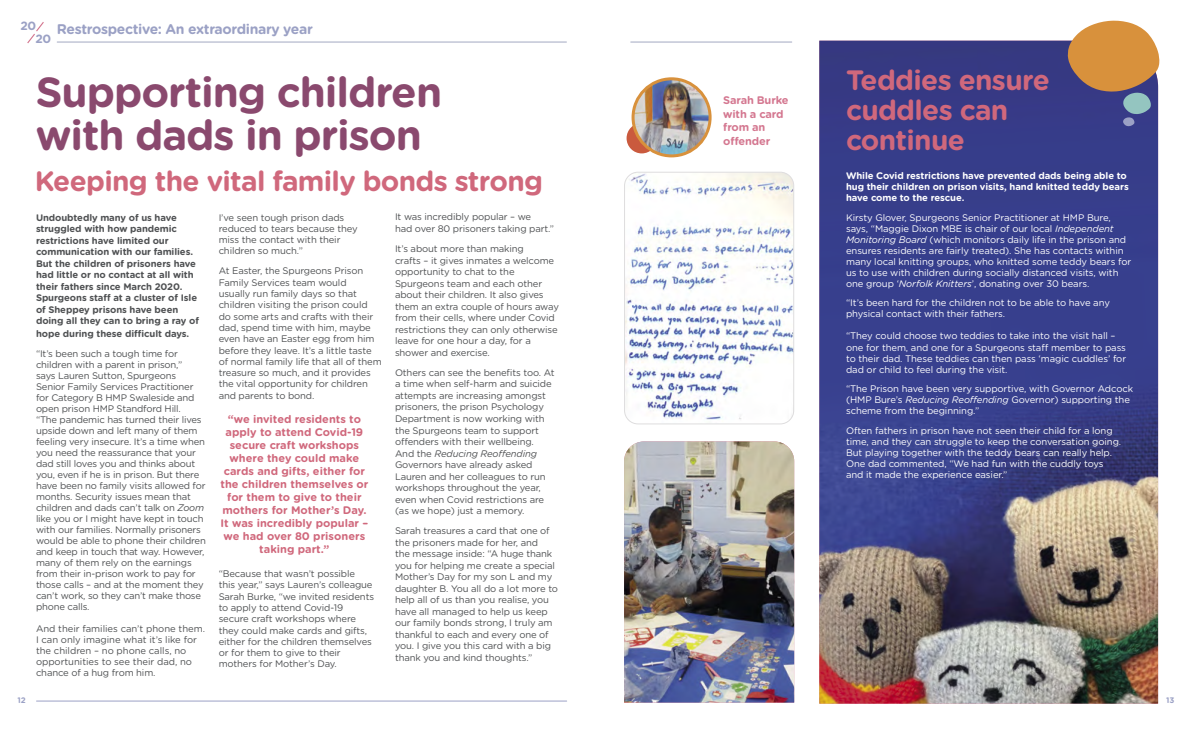
<style>
.page{position:relative;width:1191px;height:738px;background:#fff}
.page>*{position:absolute;margin:0;border:0;box-sizing:border-box;transform-origin:0 0}
.t1{font:700 42px/43px "Gotham Rounded";letter-spacing:-.025em;color:#8a496e}
.t2{font:700 28px/30px "Gotham Rounded";letter-spacing:-.025em;color:#d0687c}
.t3{font:700 14px "Gotham Rounded";letter-spacing:-.025em;color:#9ba1c5}
.t4{font:700 11.9px/13.4px "Gotham Rounded";color:#9ba1c5}
.t5{font:700 11px/13px "Gotham Rounded";color:#d0687c;text-align:center}
.t6{font:700 11px/13.5px "Gotham Rounded";letter-spacing:-.015em;color:#d47790}
.t7{font:9.5px/11.5px "Gotham Rounded";letter-spacing:-.015em;color:#4f5153}
.t8{font:9.5px/11px "Gotham Rounded";letter-spacing:-.01em;color:#fff}
.t9{font:700 9.5px/11.5px "Gotham Rounded";letter-spacing:-.01em;color:#4f5153}
.t10{font:700 9.5px/11px "Gotham Rounded";letter-spacing:-.01em;color:#fff}
.t11{font:700 8px "Gotham Rounded";color:#9ba1c5}
.s1{font-style:italic}
</style>
<div class="page">
<img style="left:819px;top:41px;width:339px;height:662px">
<svg style="left:626px;top:123px;width:31px;height:30px"></svg>
<img style="left:633px;top:79px;width:77px;height:77px;border-radius:38px">
<div style="left:631px;top:77px;width:80px;height:80px;border:3px solid #d8913c;border-radius:50%"></div>
<img style="left:624px;top:173px;width:169px;height:250px">
<div style="left:624px;top:171px;width:170px;height:253px;border:1px solid #deddde;border-radius:13px"></div>
<hr style="left:57px;top:41px;width:509px;height:1px;background:#a3a8c1">
<hr style="left:36px;top:700px;width:530px;height:1px;background:#9ba1c5">
<svg style="left:1067px;top:20px;width:92px;height:106px;background:#9f7d6c"></svg>
<img style="left:624px;top:441px;width:170px;height:261px">
<hr style="left:630px;top:41px;width:161px;height:1px;background:#a3a8c1">
<svg style="left:27px;top:22px;width:17px;height:22px"></svg>
<p class="t4" style="left:35px;top:19px;width:17px;text-indent:-15px">20<br>20</p>
<h3 class="t3" style="left:57px;top:19px;width:257px">Restrospective: An extraordinary year</h3>
<h1 class="t1" style="left:36px;top:69px;width:408px">Supporting children with dads in prison</h1>
<h2 class="t2" style="left:35px;top:165px;width:510px">Keeping the vital family bonds strong</h2>
<p class="t9" style="left:36px;top:211px;width:164px">Undoubtedly many of us have struggled with how pandemic restrictions have limited our communication with our families.<br>But the children of prisoners have had little or no contact at all with their fathers since March 2020.<br>Spurgeons staff at a cluster of Isle of Sheppey prisons have been doing all they can to bring a ray of</p>
<p class="t9" style="left:36px;top:327px;width:155px">hope during these difficult days.</p>
<p class="t7" style="left:36px;top:347px;width:171px;line-height:11px">“It’s been such a tough time for children with a parent in prison,”<br>says Lauren Sutton, Spurgeons Senior Family Services Practitioner for Category B HMP Swaleside and open prison HMP Standford Hill.<br>“The pandemic has turned their lives upside down and left many of them feeling very insecure. It’s a time when you need the reassurance that your dad still loves you and thinks about you, even if he is in prison. But there have been no family visits allowed for months. Security issues mean that children and dads can’t talk on <span class="s1">Zoom </span>like you or I might have kept in touch with our families. Normally prisoners would be able to phone their children and keep in touch that way. However, many of them rely on the earnings from their in-prison work to pay for those calls – and at the moment they can’t work, so they can’t make those phone calls.</p>
<p class="t7" style="left:36px;top:622px;width:170px;line-height:11px">And their families can’t phone them.<br>I can only imagine what it’s like for the children – no phone calls, no opportunities to see their dad, no chance of a hug from him.</p>
<p class="t7" style="left:219px;top:211px;width:141px">I’ve seen tough prison dads reduced to tears because they miss the contact with their children so much.”</p>
<p class="t7" style="left:219px;top:265px;width:165px">At Easter, the Spurgeons Prison<br>Family Services team would<br>usually run family days so that children visiting the prison could do some arts and crafts with their dad, spend time with him, maybe even have an Easter egg from him before they leave. It’s a little taste of normal family life that all of them treasure so much, and it provides the vital opportunity for children and parents to bond.</p>
<p class="t5" style="left:220px;top:412px;width:149px">“we invited residents to apply to attend Covid-19 secure craft workshops where they could make cards and gifts, either for the children themselves or for them to give to their mothers for Mother’s Day.<br>It was incredibly popular – we had over 80 prisoners taking part.”</p>
<p class="t7" style="left:219px;top:567px;width:157px">“Because that wasn’t possible<br>this year,” says Lauren’s colleague<br>Sarah Burke, “we invited residents to apply to attend Covid-19 secure craft workshops where they could make cards and gifts, either for the children themselves or for them to give to their mothers for Mother’s Day.</p>
<p class="t7" style="left:395px;top:211px;width:161px">It was incredibly popular – we<br>had over 80 prisoners taking part.”</p>
<p class="t7" style="left:395px;top:242px;width:165px">It’s about more than making<br>crafts – it gives inmates a welcome opportunity to chat to the<br>Spurgeons team and each other about their children. It also gives them an extra couple of hours away from their cells, where under Covid restrictions they can only otherwise leave for one hour a day, for a shower and exercise.</p>
<p class="t7" style="left:395px;top:366px;width:161px">Others can see the benefits too. At a time when self-harm and suicide attempts are increasing amongst prisoners, the prison Psychology<br>Department is now working with the Spurgeons team to support offenders with their wellbeing.<br>And the <span class="s1">Reducing Reoffending<br></span>Governors have already asked<br>Lauren and her colleagues to run workshops throughout the year, even when Covid restrictions are (as we hope) just a memory.</p>
<p class="t7" style="left:395px;top:524px;width:164px">Sarah treasures a card that one of the prisoners made for her, and<br>the message inside: “A huge thank you for helping me create a special<br>Mother’s Day for my son L and my daughter B. You all do a lot more to help all of us than you realise, you have all managed to help us keep our family bonds strong, I truly am thankful to each and every one of you. I give you this card with a big thank you and kind thoughts.”</p>
<p class="t6" style="left:723px;top:93px;width:67px">Sarah Burke with a card from an offender</p>
<h2 class="t2" style="left:846px;top:64px;width:205px">Teddies ensure cuddles can continue</h2>
<p class="t10" style="left:846px;top:170px;width:284px">While Covid restrictions have prevented dads being able to hug their children on prison visits, hand knitted teddy bears have come to the rescue.</p>
<p class="t8" style="left:846px;top:211px;width:287px">Kirsty Glover, Spurgeons Senior Practitioner at HMP Bure, says, “Maggie Dixon MBE is chair of our local <span class="s1">Independent Monitoring Board</span> (which monitors daily life in the prison and ensures residents are fairly treated). She has contacts within many local knitting groups, who knitted some teddy bears for us to use with children during socially distanced visits, with one group ‘<span class="s1">Norfolk Knitters</span>’, donating over 30 bears.</p>
<p class="t8" style="left:846px;top:297px;width:265px">“It’s been hard for the children not to be able to have any physical contact with their fathers.</p>
<p class="t8" style="left:846px;top:330px;width:282px">“They could choose two teddies to take into the visit hall – one for them, and one for a Spurgeons staff member to pass to their dad. These teddies can then pass ‘magic cuddles’ for dad or child to feel during the visit.</p>
<p class="t8" style="left:846px;top:382px;width:288px">“The Prison have been very supportive, with Governor Adcock (HMP Bure’s <span class="s1">Reducing Reoffending</span> Governor) supporting the scheme from the beginning.”</p>
<p class="t8" style="left:846px;top:424px;width:277px">Often fathers in prison have not seen their child for a long time, and they can struggle to keep the conversation going.<br>But playing together with the teddy bears can really help.<br>One dad commented, “We had fun with the cuddly toys and it made the experience easier.”</p>
<p class="t11" style="left:18px;top:693px;width:10px">12</p>
<p class="t11" style="left:1166px;top:694px;width:10px">13</p>
</div>
